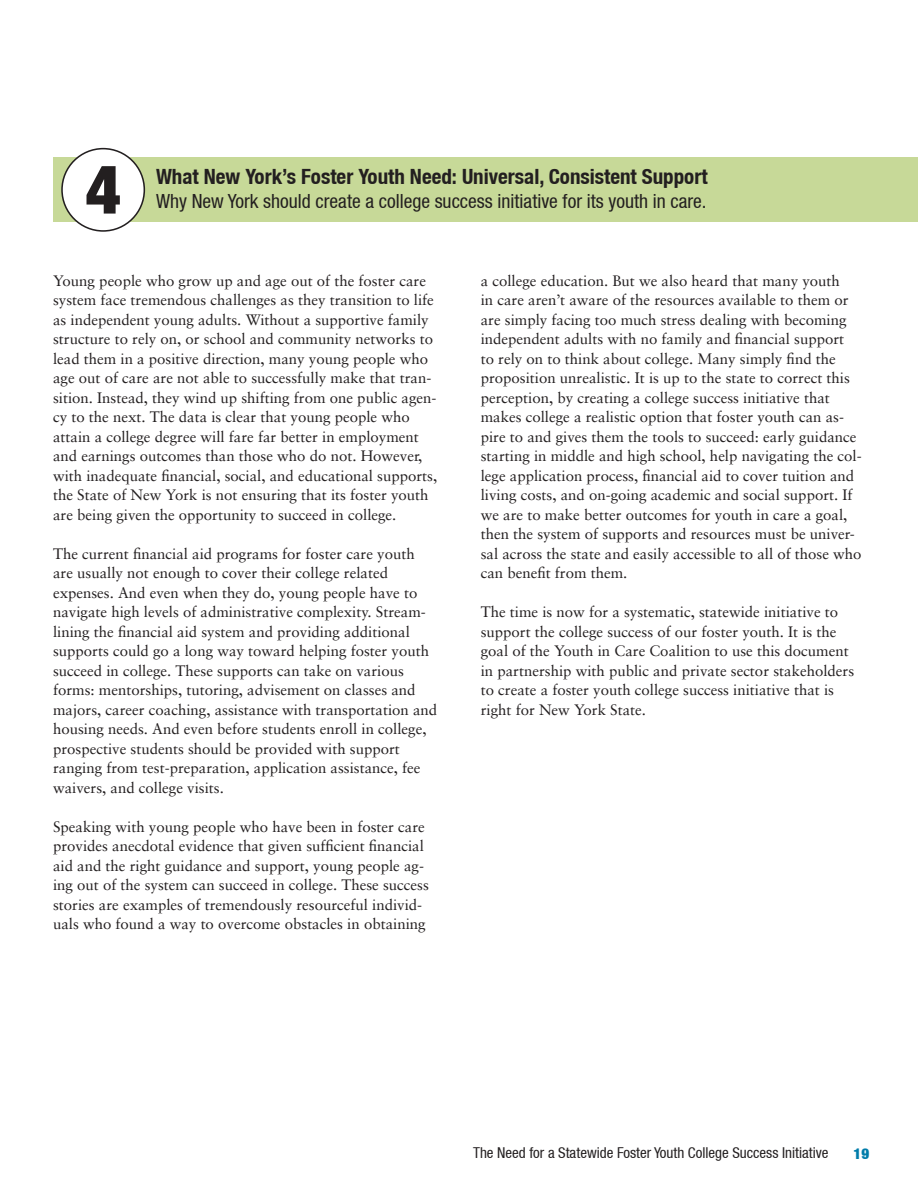
<style>
.page{position:relative;width:918px;height:1188px;background:#fff}
.page>*{position:absolute;margin:0;border:0;box-sizing:border-box;transform-origin:0 0}
.t1{font:900 condensed 68.25px "Helvetica Neue LT";color:#231f20}
.t2{font:700 condensed 21px "Helvetica Neue LT";color:#231f20}
.t3{font:condensed 19.5px "Helvetica Neue LT";color:#231f20}
.t4{font:15px/19.5px "Sabon LT";color:#231f20}
.t5{font:condensed 15px "Helvetica Neue LT";color:#231f20}
.t6{font:900 condensed 15px "Helvetica Neue LT";color:#007caa}
</style>
<div class="page">
<div style="left:53px;top:157px;width:865px;height:65px;background:#c7d998"></div>
<div style="left:62px;top:149px;width:82px;height:82px;background:#fff;border-radius:50%"></div>
<div style="left:61px;top:148px;width:84px;height:84px;border:2px solid #231f20;border-radius:50%"></div>
<h1 class="t1" style="left:85px;top:147px;width:37px">4</h1>
<h2 class="t2" style="left:156px;top:164px;width:553px">What New York’s Foster Youth Need: Universal, Consistent Support</h2>
<h3 class="t3" style="left:156px;top:190px;width:552px">Why New York should create a college success initiative for its youth in care.</h3>
<p class="t4" style="left:53px;top:271px;width:386px">Young people who grow up and age out of the foster care system face tremendous challenges as they transition to life as independent young adults. Without a supportive family structure to rely on, or school and community networks to lead them in a positive direction, many young people who age out of care are not able to successfully make that tran&shy;sition. Instead, they wind up shifting from one public agen&shy;cy to the next. The data is clear that young people who attain a college degree will fare far better in employment and earnings outcomes than those who do not. However, with inadequate financial, social, and educational supports, the State of New York is not ensuring that its foster youth are being given the opportunity to succeed in college.</p>
<p class="t4" style="left:53px;top:544px;width:386px">The current financial aid programs for foster care youth are usually not enough to cover their college related expenses. And even when they do, young people have to navigate high levels of administrative complexity. Stream&shy;lining the financial aid system and providing additional supports could go a long way toward helping foster youth succeed in college. These supports can take on various forms: mentorships, tutoring, advisement on classes and majors, career coaching, assistance with transportation and housing needs. And even before students enroll in college, prospective students should be provided with support ranging from test-preparation, application assistance, fee waivers, and college visits.</p>
<p class="t4" style="left:53px;top:817px;width:377px">Speaking with young people who have been in foster care provides anecdotal evidence that given sufficient financial aid and the right guidance and support, young people ag&shy;ing out of the system can succeed in college. These success stories are examples of tremendously resourceful individ&shy;uals who found a way to overcome obstacles in obtaining</p>
<p class="t4" style="left:481px;top:271px;width:382px">a college education. But we also heard that many youth<br>in care aren’t aware of the resources available to them or are simply facing too much stress dealing with becoming independent adults with no family and financial support<br>to rely on to think about college. Many simply find the proposition unrealistic. It is up to the state to correct this perception, by creating a college success initiative that makes college a realistic option that foster youth can as&shy;pire to and gives them the tools to succeed: early guidance starting in middle and high school, help navigating the col&shy;lege application process, financial aid to cover tuition and living costs, and on-going academic and social support. If we are to make better outcomes for youth in care a goal, then the system of supports and resources must be univer&shy;sal across the state and easily accessible to all of those who can benefit from them.</p>
<p class="t4" style="left:481px;top:602px;width:375px">The time is now for a systematic, statewide initiative to support the college success of our foster youth. It is the goal of the Youth in Care Coalition to use this document in partnership with public and private sector stakeholders to create a foster youth college success initiative that is right for New York State.</p>
<p class="t5" style="left:473px;top:1144px;width:357px">The Need for a Statewide Foster Youth College Success Initiative</p>
<p class="t6" style="left:854px;top:1145px;width:17px">19</p>
</div>
